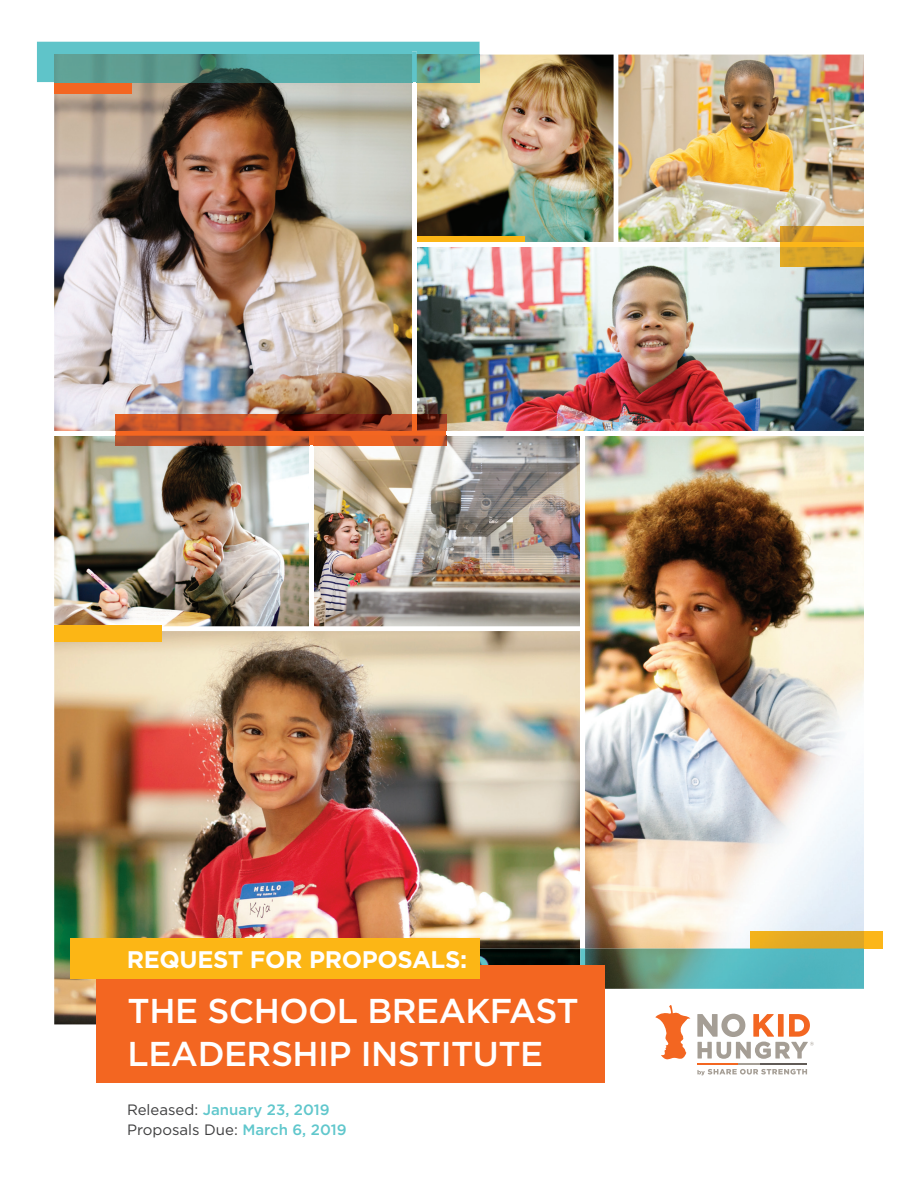
<style>
.page{position:relative;width:918px;height:1188px;background:#fff}
.page>*{position:absolute;margin:0;border:0;box-sizing:border-box;transform-origin:0 0}
.t1{font:500 34.5px/43px "Gotham";letter-spacing:-.015em;color:#fff}
.t2{font:700 24px "Gotham";letter-spacing:-.015em;color:#fff}
.t3{font:500 15px/19.5px "Gotham";color:#60c7cc}
.s1{font-weight:400;color:#3e3e3f}
</style>
<div class="page">
<svg style="left:655px;top:1005px;width:36px;height:55px"></svg>
<svg style="left:697px;top:1014px;width:117px;height:61px"></svg>
<img style="left:54px;top:82px;width:358px;height:349px">
<img style="left:417px;top:247px;width:447px;height:184px">
<img style="left:417px;top:55px;width:447px;height:187px">
<img style="left:54px;top:436px;width:255px;height:190px">
<img style="left:54px;top:631px;width:526px;height:393px">
<img style="left:314px;top:436px;width:266px;height:190px">
<img style="left:585px;top:436px;width:279px;height:513px">
<div style="left:54px;top:82px;width:77px;height:12px;background:#f36621"></div>
<img style="left:417px;top:82px;width:62px;height:1px">
<hr style="left:614px;top:50px;width:4px;height:195px;background:#fff">
<div style="left:417px;top:236px;width:108px;height:6px;background:#fcb615"></div>
<div style="left:54px;top:625px;width:108px;height:16px;background:#fcb615"></div>
<img style="left:781px;top:227px;width:83px;height:15px">
<img style="left:781px;top:247px;width:83px;height:20px">
<svg style="left:781px;top:242px;width:83px;height:5px"></svg>
<div style="left:864px;top:931px;width:18px;height:18px;background:#fcb619"></div>
<img style="left:751px;top:931px;width:113px;height:18px">
<svg style="left:37px;top:42px;width:442px;height:40px;background:#58a8a4"></svg>
<img style="left:480px;top:949px;width:100px;height:17px">
<svg style="left:580px;top:949px;width:284px;height:40px;background:#58a5a1"></svg>
<div style="left:97px;top:966px;width:508px;height:117px;background:#f36621"></div>
<img style="left:116px;top:415px;width:296px;height:16px">
<img style="left:417px;top:415px;width:29px;height:16px">
<div style="left:412px;top:415px;width:5px;height:16px;background:#f36621"></div>
<img style="left:116px;top:436px;width:193px;height:9px">
<img style="left:314px;top:436px;width:132px;height:9px">
<div style="left:309px;top:436px;width:5px;height:9px;background:#f36621"></div>
<svg style="left:116px;top:431px;width:330px;height:5px;background:#f06521"></svg>
<div style="left:70px;top:939px;width:410px;height:40px;background:#fcb615"></div>
<h2 class="t2" style="left:127px;top:944px;width:342px">REQUEST FOR PROPOSALS:</h2>
<h1 class="t1" style="left:128px;top:989px;width:453px">THE SCHOOL BREAKFAST<br>LEADERSHIP INSTITUTE</h1>
<p class="t3" style="left:127px;top:1100px;width:221px"><span class="s1">Released:</span> January 23, 2019<br><span class="s1">Proposals Due:</span> March 6, 2019</p>
</div>
